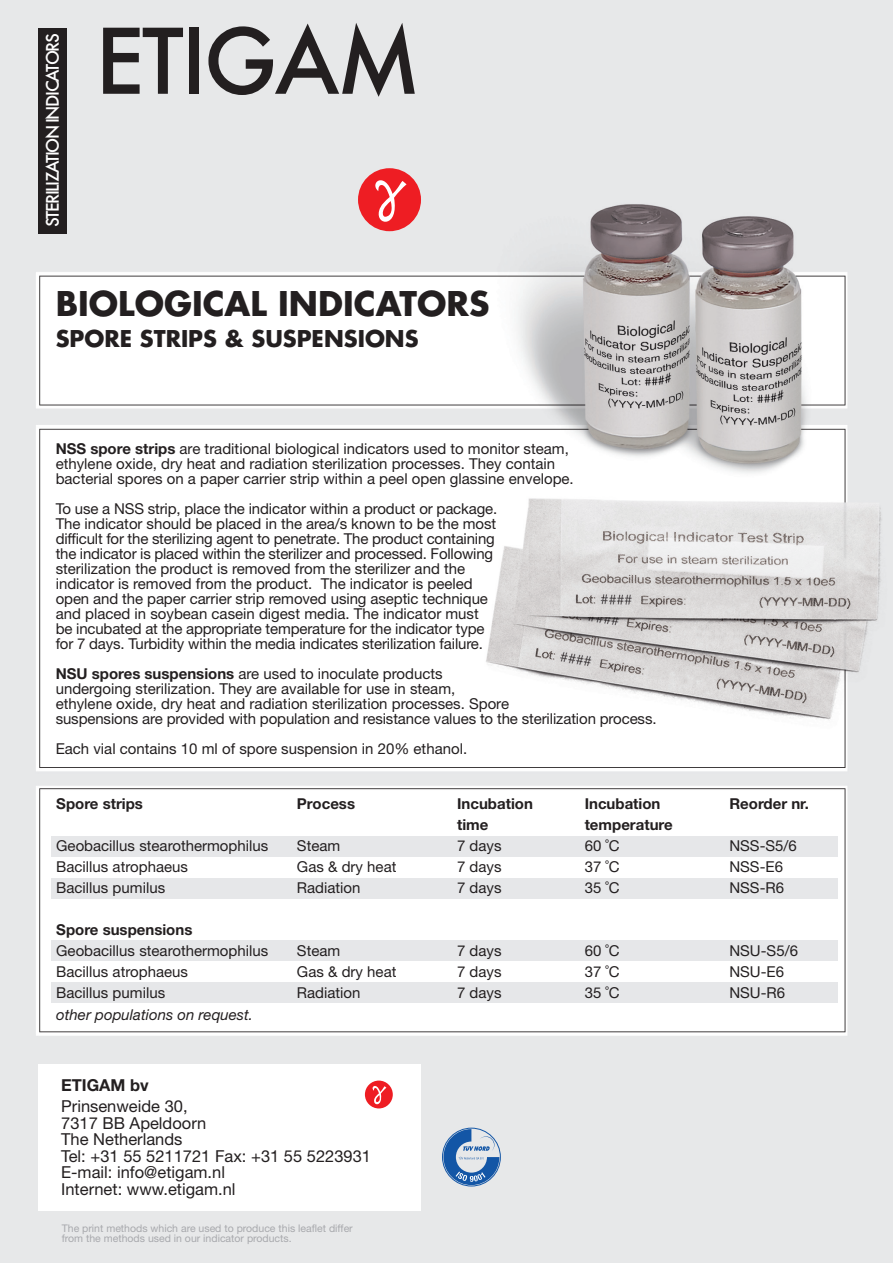
<style>
.page{position:relative;width:893px;height:1263px;background:#fff}
.page>*{position:absolute;margin:0;border:0;box-sizing:border-box;transform-origin:0 0}
.t1{font:500 87.6px "Futura";letter-spacing:-.035em;color:#231f20}
.t2{font:700 33.15px "Futura";color:#231f20}
.t3{font:700 22.5px "Futura";color:#231f20}
.t4{font:500 16.8px "Futura";letter-spacing:-.08em;color:#fff}
.t5{font:16.5px/16.5px "Helvetica Neue";color:#231f20}
.t6{font:700 16.5px "Helvetica Neue";color:#231f20}
.t7{font:15px/15px "Helvetica Neue";color:#231f20}
.t8{font:700 15px "Helvetica Neue";color:#231f20}
.t9{font:italic 15px "Helvetica Neue";color:#231f20}
.t10{font:10.5px/10.5px "Helvetica Neue";color:#a8a9ad}
.s1{font-weight:700}
</style>
<div class="page">
<img style="left:0;top:0;width:893px;height:1263px">
<div style="left:358px;top:168px;width:63px;height:63px;background:#ee1d23;border-radius:50%"></div>
<svg style="left:369px;top:170px;width:38px;height:58px"></svg>
<div style="left:38px;top:28px;width:29px;height:206px;background:#231f20"></div>
<div style="left:38px;top:1064px;width:383px;height:146px;background:#fff"></div>
<div style="left:365px;top:1080px;width:28px;height:28px;background:#ee1d23;border-radius:50%"></div>
<svg style="left:370px;top:1081px;width:16px;height:26px"></svg>
<div style="left:51px;top:836px;width:786px;height:20px;background:#e6e7e9"></div>
<div style="left:51px;top:878px;width:786px;height:21px;background:#e6e7e9"></div>
<div style="left:51px;top:940px;width:786px;height:21px;background:#e6e7e9"></div>
<div style="left:51px;top:982px;width:786px;height:21px;background:#e6e7e9"></div>
<svg style="left:443px;top:1129px;width:56px;height:56px;background:#88a6cb"></svg>
<p class="t4" style="left:45px;top:227px;width:196px;rotate:-90deg">STERILIZATION INDICATORS</p>
<h1 class="t1" style="left:95px;top:22px;width:327px">ETIGAM</h1>
<h2 class="t2" style="left:56px;top:286px;width:435px">BIOLOGICAL INDICATORS</h2>
<h3 class="t3" style="left:56px;top:327px;width:364px">SPORE STRIPS &amp; SUSPENSIONS</h3>
<p class="t7" style="left:56px;top:442px;width:520px"><span class="s1">NSS spore strips</span> are traditional biological indicators used to monitor steam, ethylene oxide, dry heat and radiation sterilization processes. They contain bacterial spores on a paper carrier strip within a peel open glassine envelope.</p>
<p class="t7" style="left:56px;top:502px;width:443px">To use a NSS strip, place the indicator within a product or package.<br>The indicator should be placed in the area/s known to be the most difficult for the sterilizing agent to penetrate. The product containing the indicator is placed within the sterilizer and processed. Following sterilization the product is removed from the sterilizer and the indicator is removed from the product. The indicator is peeled open and the paper carrier strip removed using aseptic technique and placed in soybean casein digest media. The indicator must be incubated at the appropriate temperature for the indicator type for 7 days. Turbidity within the media indicates sterilization failure.</p>
<p class="t7" style="left:56px;top:667px;width:602px"><span class="s1">NSU spores suspensions</span> are used to inoculate products<br>undergoing sterilization. They are available for use in steam,<br>ethylene oxide, dry heat and radiation sterilization processes. Spore<br>suspensions are provided with population and resistance values to the sterilization process.</p>
<p class="t7" style="left:56px;top:742px;width:413px">Each vial contains 10 ml of spore suspension in 20% ethanol.</p>
<p class="t8" style="left:56px;top:798px;width:88px">Spore strips</p>
<p class="t8" style="left:297px;top:798px;width:60px">Process</p>
<p class="t8" style="left:457px;top:798px;width:77px">Incubation</p>
<p class="t8" style="left:585px;top:798px;width:77px">Incubation</p>
<p class="t8" style="left:729px;top:798px;width:81px">Reorder nr.</p>
<p class="t8" style="left:457px;top:819px;width:33px">time</p>
<p class="t8" style="left:585px;top:819px;width:90px">temperature</p>
<p class="t7" style="left:56px;top:839px;width:213px">Geobacillus stearothermophilus</p>
<p class="t7" style="left:297px;top:839px;width:45px">Steam</p>
<p class="t7" style="left:457px;top:839px;width:46px">7 days</p>
<p class="t7" style="left:585px;top:839px;width:37px">60 ˚C</p>
<p class="t7" style="left:729px;top:839px;width:69px">NSS-S5/6</p>
<p class="t7" style="left:56px;top:860px;width:133px">Bacillus atrophaeus</p>
<p class="t7" style="left:297px;top:860px;width:101px">Gas &amp; dry heat</p>
<p class="t7" style="left:457px;top:860px;width:46px">7 days</p>
<p class="t7" style="left:585px;top:860px;width:37px">37 ˚C</p>
<p class="t7" style="left:729px;top:860px;width:55px">NSS-E6</p>
<p class="t7" style="left:56px;top:881px;width:110px">Bacillus pumilus</p>
<p class="t7" style="left:297px;top:881px;width:65px">Radiation</p>
<p class="t7" style="left:457px;top:881px;width:46px">7 days</p>
<p class="t7" style="left:585px;top:881px;width:37px">35 ˚C</p>
<p class="t7" style="left:729px;top:881px;width:56px">NSS-R6</p>
<p class="t8" style="left:56px;top:924px;width:138px">Spore suspensions</p>
<p class="t7" style="left:56px;top:944px;width:213px">Geobacillus stearothermophilus</p>
<p class="t7" style="left:297px;top:944px;width:45px">Steam</p>
<p class="t7" style="left:457px;top:944px;width:46px">7 days</p>
<p class="t7" style="left:585px;top:944px;width:37px">60 ˚C</p>
<p class="t7" style="left:729px;top:944px;width:70px">NSU-S5/6</p>
<p class="t7" style="left:56px;top:965px;width:133px">Bacillus atrophaeus</p>
<p class="t7" style="left:297px;top:965px;width:101px">Gas &amp; dry heat</p>
<p class="t7" style="left:457px;top:965px;width:46px">7 days</p>
<p class="t7" style="left:585px;top:965px;width:37px">37 ˚C</p>
<p class="t7" style="left:729px;top:965px;width:56px">NSU-E6</p>
<p class="t7" style="left:56px;top:986px;width:110px">Bacillus pumilus</p>
<p class="t7" style="left:297px;top:986px;width:65px">Radiation</p>
<p class="t7" style="left:457px;top:986px;width:46px">7 days</p>
<p class="t7" style="left:585px;top:986px;width:37px">35 ˚C</p>
<p class="t7" style="left:729px;top:986px;width:57px">NSU-R6</p>
<p class="t9" style="left:56px;top:1009px;width:198px">other populations on request.</p>
<p class="t6" style="left:61px;top:1080px;width:89px">ETIGAM bv</p>
<p class="t5" style="left:61px;top:1099px;width:311px">Prinsenweide 30,<br>7317 BB Apeldoorn<br>The Netherlands<br>Tel: +31 55 5211721 Fax: +31 55 5223931<br>E-mail: info@etigam.nl<br>Internet: www.etigam.nl</p>
<p class="t10" style="left:62px;top:1224px;width:292px">The print methods which are used to produce this leaflet differ from the methods used in our indicator products.</p>
</div>
